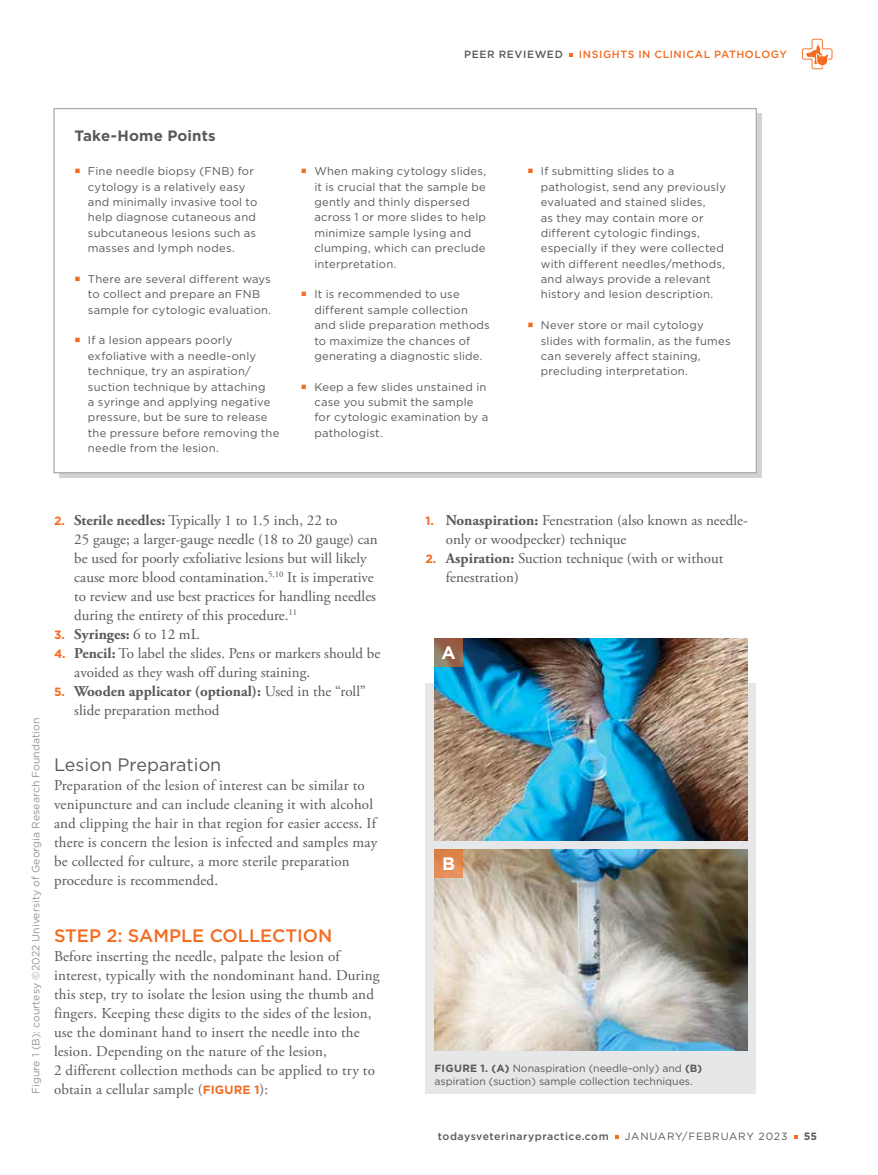
<style>
.page{position:relative;width:878px;height:1175px;background:#fff}
.page>*{position:absolute;margin:0;border:0;box-sizing:border-box;transform-origin:0 0}
.t1{font:500 18px "Gotham";color:#f36c21}
.t2{font:18px "Gotham";color:#58595b}
.t3{font:700 18px "Gotham";color:#fff}
.t4{font:15px/18.9px "Adobe Garamond Pro";letter-spacing:.01em;color:#58595b}
.t5{font:700 15px "Adobe Garamond Pro";color:#58595b}
.t6{font:700 15px "Gotham";letter-spacing:.01em;color:#58595b}
.t7{font:11.25px/15.5px "Gotham";letter-spacing:.02em;color:#58595b}
.t8{font:10.5px/13.5px "Gotham";color:#58595b}
.t9{font:10.5px "Gotham";color:#939598}
.t10{font:500 10.5px "Gotham";letter-spacing:.05em;color:#58595b}
.t11{font:500 10.5px "Gotham";letter-spacing:.055em;color:#f36c21}
.t12{font:10.5px "Gotham";letter-spacing:.075em;color:#58595b}
.t13{font:700 10.5px "Gotham";color:#58595b}
.s1{font-family:"Gotham";font-weight:700;font-size:12px;color:#f36c21}
.s2{font-weight:700}
.s3{font-family:"Gotham";font-size:12px;color:#f36c21}
.s4{font-weight:400}
</style>
<div class="page">
<svg style="left:802px;top:39px;width:30px;height:30px"></svg>
<hr style="left:0;top:320px;width:1px;height:206px;background:#f78e50">
<div style="left:59px;top:113px;width:702px;height:365px;background:linear-gradient(to right,#c8cacb,#c8cacc)"></div>
<div style="left:54px;top:109px;width:702px;height:364px;background:#fff"></div>
<div style="left:425px;top:683px;width:331px;height:410px;background:#e6e7e8"></div>
<img style="left:434px;top:638px;width:313px;height:202px">
<svg style="left:434px;top:638px;width:29px;height:29px"></svg>
<img style="left:434px;top:849px;width:313px;height:201px">
<svg style="left:434px;top:849px;width:29px;height:29px"></svg>
<p class="t10" style="left:464px;top:50px;width:100px">PEER REVIEWED</p>
<p class="t11" style="left:579px;top:50px;width:209px">INSIGHTS IN CLINICAL PATHOLOGY</p>
<h2 class="t6" style="left:74px;top:129px;width:143px">Take-Home Points</h2>
<p class="t7" style="left:88px;top:164px;width:171px">Fine needle biopsy (FNB) for cytology is a relatively easy and minimally invasive tool to help diagnose cutaneous and subcutaneous lesions such as masses and lymph nodes.</p>
<p class="t7" style="left:88px;top:272px;width:185px">There are several different ways to collect and prepare an FNB sample for cytologic evaluation.</p>
<p class="t7" style="left:88px;top:333px;width:193px">If a lesion appears poorly exfoliative with a needle-only technique, try an aspiration/ suction technique by attaching<br>a syringe and applying negative pressure, but be sure to release the pressure before removing the needle from the lesion.</p>
<p class="t7" style="left:314px;top:164px;width:173px">When making cytology slides, it is crucial that the sample be gently and thinly dispersed across 1 or more slides to help minimize sample lysing and clumping, which can preclude interpretation.</p>
<p class="t7" style="left:314px;top:287px;width:177px">It is recommended to use different sample collection and slide preparation methods to maximize the chances of generating a diagnostic slide.</p>
<p class="t7" style="left:314px;top:379px;width:175px">Keep a few slides unstained in case you submit the sample for cytologic examination by a pathologist.</p>
<p class="t7" style="left:541px;top:164px;width:187px">If submitting slides to a pathologist, send any previously evaluated and stained slides,<br>as they may contain more or different cytologic findings, especially if they were collected with different needles/methods, and always provide a relevant history and lesion description.</p>
<p class="t7" style="left:541px;top:318px;width:191px">Never store or mail cytology slides with formalin, as the fumes can severely affect staining, precluding interpretation.</p>
<p class="t9" style="left:31px;top:1093px;width:377px;rotate:-90deg">Figure 1 (B): courtesy ©2022 University of Georgia Research Foundation</p>
<p class="t4" style="left:74px;top:512px;width:305px;text-indent:-20px"><span class="s1">2.</span> <span class="s2">Sterile needles:</span> Typically 1 to 1.5 inch, 22 to<br>25 gauge; a larger-gauge needle (18 to 20 gauge) can be used for poorly exfoliative lesions but will likely cause more blood contamination.<sup>5,10</sup> It is imperative to review and use best practices for handling needles during the entirety of this procedure.<sup>11</sup></p>
<h2 class="t5" style="left:54px;top:628px;width:146px"><span class="s3">3.</span> Syringes: <span class="s4">6 to 12 mL</span></h2>
<h2 class="t4" style="left:74px;top:645px;width:307px;text-indent:-20px"><span class="s1">4.</span> <span class="s2">Pencil:</span> To label the slides. Pens or markers should be avoided as they wash off during staining.</h2>
<h2 class="t4" style="left:74px;top:682px;width:293px;text-indent:-20px"><span class="s1">5.</span> <span class="s2">Wooden applicator (optional):</span> Used in the “roll” slide preparation method</h2>
<h1 class="t2" style="left:54px;top:757px;width:169px">Lesion Preparation</h1>
<p class="t4" style="left:54px;top:777px;width:325px">Preparation of the lesion of interest can be similar to venipuncture and can include cleaning it with alcohol and clipping the hair in that region for easier access. If there is concern the lesion is infected and samples may be collected for culture, a more sterile preparation procedure is recommended.</p>
<h1 class="t1" style="left:54px;top:927px;width:280px">STEP 2: SAMPLE COLLECTION</h1>
<p class="t4" style="left:54px;top:948px;width:327px">Before inserting the needle, palpate the lesion of interest, typically with the nondominant hand. During this step, try to isolate the lesion using the thumb and fingers. Keeping these digits to the sides of the lesion, use the dominant hand to insert the needle into the lesion. Depending on the nature of the lesion,<br>2 different collection methods can be applied to try to obtain a cellular sample (<span class="s1">FIGURE 1</span>):</p>
<h2 class="t4" style="left:446px;top:512px;width:304px;text-indent:-20px"><span class="s1">1.</span> <span class="s2">Nonaspiration:</span> Fenestration (also known as needle&shy;only or woodpecker) technique</h2>
<h2 class="t4" style="left:446px;top:550px;width:279px;text-indent:-20px"><span class="s1">2.</span> <span class="s2">Aspiration:</span> Suction technique (with or without fenestration)</h2>
<h1 class="t3" style="left:441px;top:645px;width:16px">A</h1>
<h1 class="t3" style="left:442px;top:855px;width:14px">B</h1>
<p class="t8" style="left:434px;top:1061px;width:269px"><span class="s2">FIGURE 1. (A)</span> Nonaspiration (needle-only) and <span class="s2">(B) </span>aspiration (suction) sample collection techniques.</p>
<p class="t10" style="left:438px;top:1131px;width:172px">todaysveterinarypractice.com</p>
<p class="t12" style="left:625px;top:1131px;width:164px">JANUARY/FEBRUARY 2023</p>
<p class="t13" style="left:804px;top:1131px;width:15px">55</p>
</div>
